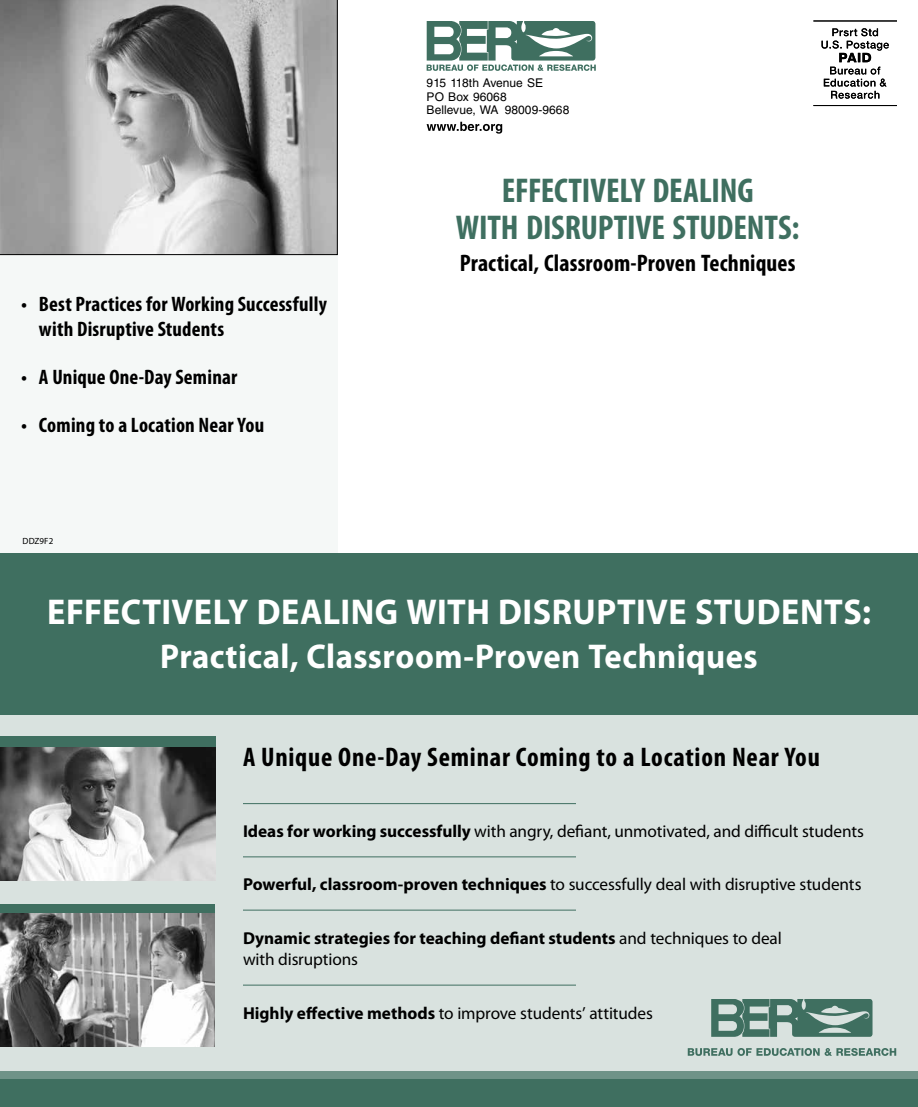
<style>
.page{position:relative;width:918px;height:1107px;background:#fff}
.page>*{position:absolute;margin:0;border:0;box-sizing:border-box;transform-origin:0 0}
.t1{font:700 36px "Myriad Pro";letter-spacing:.015em;color:#fff;scale:.95 1}
.t2{font:700 condensed 34.5px/37.5px "Myriad Pro";letter-spacing:-.005em;color:#3f6f60;text-align:center}
.t3{font:700 34.5px "Myriad Pro";letter-spacing:.015em;color:#fff;scale:.95 1}
.t4{font:700 condensed 27px "Myriad Pro";letter-spacing:.03em;color:#000}
.t5{font:700 condensed 24px "Myriad Pro";letter-spacing:.005em;color:#000}
.t6{font:700 condensed 21px/25.2px "Myriad Pro";letter-spacing:.01em;color:#000}
.t7{font:17.25px "Myriad Pro";letter-spacing:-.01em;color:#000}
.t8{font:700 17.25px/21.8px "Myriad Pro";color:#000}
.t9{font:12px/13.5px "Helvetica LT Std";letter-spacing:.005em;color:#000}
.t10{font:9px "Myriad Pro";letter-spacing:.005em;color:#000}
.s1{font-weight:700}
.s2{font-weight:400}
</style>
<div class="page">
<div style="left:0;top:554px;width:918px;height:553px;background:#d9e2df"></div>
<div style="left:0;top:1072px;width:918px;height:12px;background:#6f9388"></div>
<div style="left:0;top:1079px;width:918px;height:28px;background:#3f6f60"></div>
<div style="left:0;top:250px;width:338px;height:304px;background:#f5f8f7"></div>
<div style="left:0;top:554px;width:918px;height:161px;background:#3f6f60"></div>
<hr style="left:813px;top:21px;width:84px;height:1px;background:#000">
<hr style="left:813px;top:105px;width:84px;height:1px;background:#000">
<svg style="left:822px;top:28px;width:67px;height:71px"></svg>
<svg style="left:427px;top:21px;width:169px;height:50px"></svg>
<svg style="left:427px;top:122px;width:75px;height:12px"></svg>
<hr style="left:243px;top:803px;width:333px;height:1px;background:#3f6f60">
<hr style="left:243px;top:856px;width:333px;height:1px;background:#3f6f60">
<hr style="left:243px;top:910px;width:333px;height:1px;background:#3f6f60">
<hr style="left:243px;top:985px;width:333px;height:1px;background:#3f6f60">
<svg style="left:0;top:0;width:338px;height:255px;background:#999"></svg>
<svg style="left:711px;top:999px;width:162px;height:38px"></svg>
<svg style="left:688px;top:1048px;width:208px;height:8px"></svg>
<div style="left:0;top:904px;width:214px;height:12px;background:#3f6f60"></div>
<img style="left:0;top:914px;width:214px;height:133px">
<div style="left:0;top:736px;width:216px;height:12px;background:#3f6f60"></div>
<img style="left:0;top:747px;width:216px;height:133px">
<p class="t9" style="left:427px;top:76px;width:144px">915 118th Avenue SE<br>PO Box 96068<br>Bellevue, WA 98009‑9668</p>
<p class="t6" style="left:39px;top:291px;width:289px;text-indent:-18px">• Best Practices for Working Successfully with Disruptive Students</p>
<p class="t6" style="left:21px;top:364px;width:218px">• A Unique One-Day Seminar</p>
<p class="t6" style="left:21px;top:412px;width:245px">• Coming to a Location Near You</p>
<p class="t10" style="left:22px;top:536px;width:32px">DDZ9F2</p>
<h2 class="t2" style="left:456px;top:171px;width:345px">EFFECTIVELY DEALING<br>WITH DISRUPTIVE STUDENTS:</h2>
<h3 class="t5" style="left:460px;top:248px;width:337px">Practical, Classroom‑Proven Techniques</h3>
<h1 class="t1" style="left:47px;top:589px;width:869px">EFFECTIVELY DEALING WITH DISRUPTIVE STUDENTS:</h1>
<h2 class="t3" style="left:160px;top:634px;width:630px">Practical, Classroom‑Proven Techniques</h2>
<h3 class="t4" style="left:243px;top:740px;width:578px">A Unique One-Day Seminar Coming to a Location Near You</h3>
<p class="t7" style="left:243px;top:821px;width:623px"><span class="s1">Ideas for working successfully</span> with angry, defiant, unmotivated, and difficult students</p>
<p class="t7" style="left:243px;top:874px;width:620px"><span class="s1">Powerful, classroom‑proven techniques</span> to successfully deal with disruptive students</p>
<p class="t8" style="left:243px;top:926px;width:540px">Dynamic strategies for teaching defiant students <span class="s2">and techniques to deal with disruptions</span></p>
<p class="t7" style="left:243px;top:1002px;width:411px"><span class="s1">Highly effective methods</span> to improve students’ attitudes</p>
</div>
